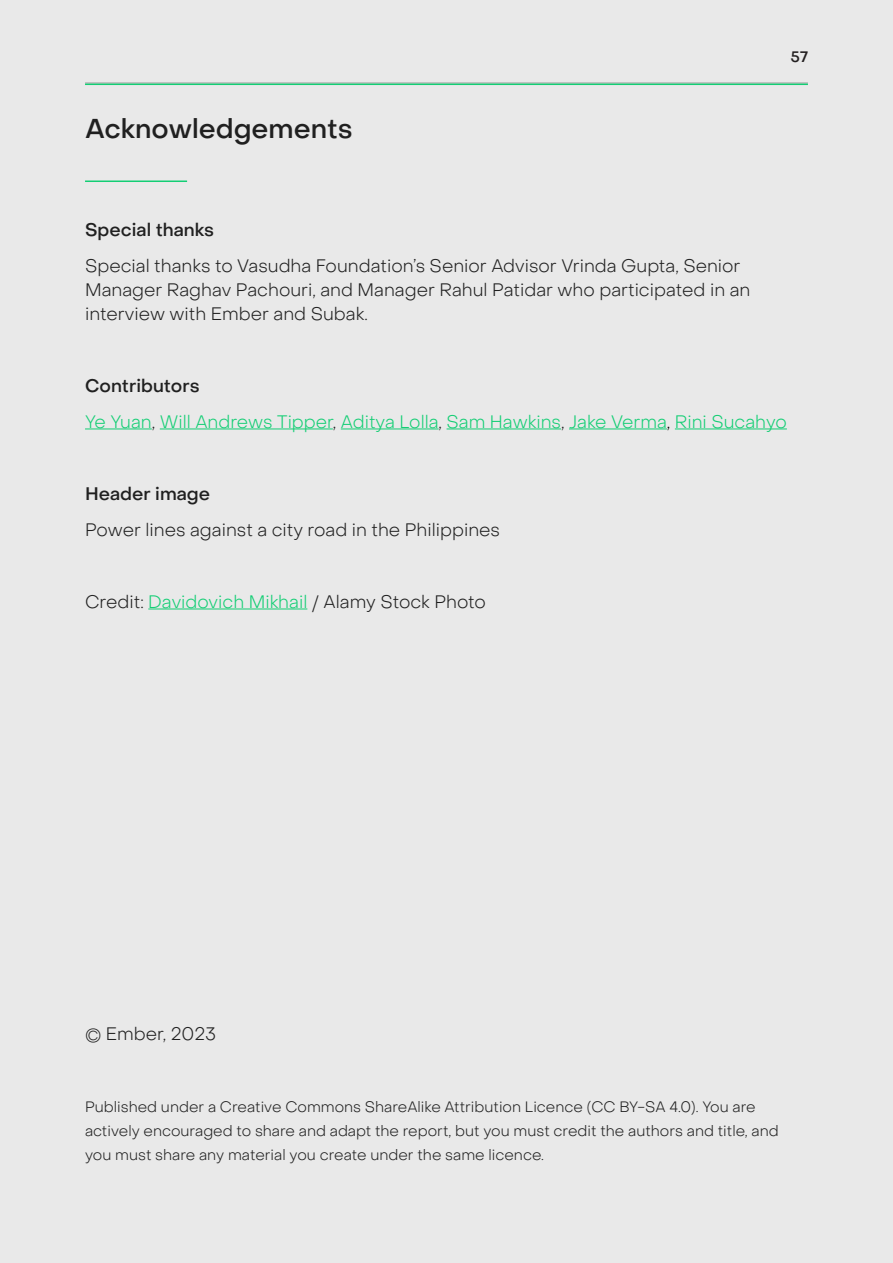
<style>
.page{position:relative;width:893px;height:1263px;background:#e9e9e9}
.page>*{position:absolute;margin:0;border:0;box-sizing:border-box;transform-origin:0 0}
.Supporting_Material{font:500 27px "Object Sans";color:#202020}
.Body___Black{font:300 18px/24px "Object Sans";color:#202020}
.Body___Black-2{font:300 18px "Object Sans";color:#13ce74}
.Body___Black-3{font:500 18px "Object Sans";color:#202020}
.Body___Black-4{font:300 15px/24px "Object Sans";color:#202020}
.t1{font:500 15px "Object Sans";color:#231f20}
.s1{color:#202020}
.s2{color:#000}
.s3{color:#13ce74}
</style>
<div class="page">
<hr style="left:85px;top:82px;width:723px;height:2px;background:#b6b6b6">
<hr style="left:85px;top:180px;width:102px;height:2px;background:#13ce74">
<hr style="left:85px;top:428px;width:67px;height:1px;background:#13ce74">
<hr style="left:160px;top:428px;width:173px;height:1px;background:#13ce74">
<hr style="left:341px;top:428px;width:98px;height:1px;background:#13ce74">
<hr style="left:447px;top:428px;width:114px;height:1px;background:#13ce74">
<hr style="left:569px;top:428px;width:98px;height:1px;background:#13ce74">
<hr style="left:675px;top:428px;width:112px;height:1px;background:#13ce74">
<hr style="left:148px;top:608px;width:159px;height:1px;background:#13ce74">
<hr style="left:85px;top:84px;width:723px;height:1px;background:#13ce74">
<p class="Supporting_Material" style="left:85px;top:112px;width:269px">Acknowledgements</p>
<p class="Body___Black-3" style="left:85px;top:218px;width:131px">Special thanks</p>
<p class="Body___Black" style="left:85px;top:253px;width:667px">Special thanks to Vasudha Foundation’s Senior Advisor Vrinda Gupta, Senior<br>Manager Raghav Pachouri, and Manager Rahul Patidar who participated in an interview with Ember and Subak.</p>
<p class="t1" style="left:791px;top:48px;width:19px">57</p>
<p class="Body___Black-3" style="left:85px;top:374px;width:116px">Contributors</p>
<p class="Body___Black-2" style="left:85px;top:411px;width:703px">Ye Yuan<span class="s1">,</span> Will Andrews Tipper<span class="s1">,</span> Aditya Lolla<span class="s1">,</span> Sam Hawkins<span class="s1">,</span> Jake Verma<span class="s2">,</span> Rini Sucahyo</p>
<p class="Body___Black-3" style="left:85px;top:482px;width:127px">Header image</p>
<p class="Body___Black" style="left:85px;top:517px;width:416px">Power lines against a city road in the Philippines</p>
<p class="Body___Black" style="left:85px;top:589px;width:402px">Credit: <span class="s3">Davidovich Mikhail</span> / Alamy Stock Photo</p>
<p class="Body___Black" style="left:85px;top:1021px;width:132px">© Ember, 2023</p>
<p class="Body___Black-4" style="left:85px;top:1094px;width:695px">Published under a Creative Commons ShareAlike Attribution Licence (CC BY-SA 4.0). You are actively encouraged to share and adapt the report, but you must credit the authors and title, and you must share any material you create under the same licence.</p>
</div>
